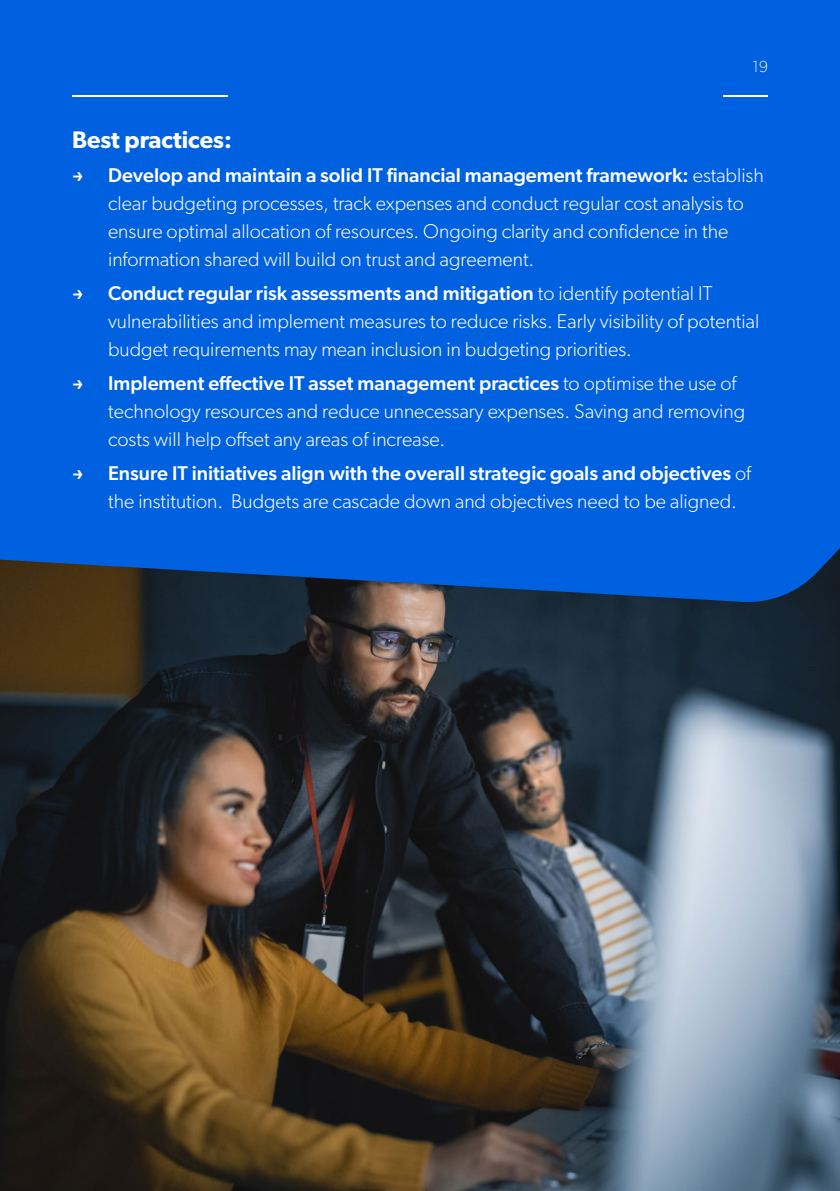
<style>
.page{position:relative;width:840px;height:1191px;background:#fff}
.page>*{position:absolute;margin:0;border:0;box-sizing:border-box;transform-origin:0 0}
.t1{font:600 24px "Gibson";color:#fff}
.t2{font:300 20px/28px "Gibson";color:#fff}
.t3{font:100 16px "Gibson";color:#fff}
.s1{font-family:"Montserrat";font-weight:600}
.s2{font-weight:500}
</style>
<div class="page">
<img style="left:0;top:603px;width:839px;height:588px">
<div style="left:0;top:0;width:839px;height:603px;background:#0061e0"></div>
<hr style="left:72px;top:95px;width:155px;height:1px;background:#fff">
<hr style="left:723px;top:95px;width:44px;height:1px;background:#fff">
<p class="t3" style="left:752px;top:56px;width:17px">19</p>
<p class="t1" style="left:72px;top:125px;width:161px">Best practices:</p>
<p class="t2" style="left:108px;top:160px;width:657px;text-indent:-36px"><span class="s1">→</span> <span class="s2">Develop and maintain a solid IT financial management framework:</span> establish clear budgeting processes, track expenses and conduct regular cost analysis to ensure optimal allocation of resources. Ongoing clarity and confidence in the information shared will build on trust and agreement.</p>
<p class="t2" style="left:108px;top:278px;width:652px;text-indent:-36px"><span class="s1">→</span> <span class="s2">Conduct regular risk assessments and mitigation</span> to identify potential IT vulnerabilities and implement measures to reduce risks. Early visibility of potential budget requirements may mean inclusion in budgeting priorities.</p>
<p class="t2" style="left:108px;top:368px;width:638px;text-indent:-36px"><span class="s1">→</span> <span class="s2">Implement effective IT asset management practices</span> to optimise the use of technology resources and reduce unnecessary expenses. Saving and removing costs will help offset any areas of increase.</p>
<p class="t2" style="left:108px;top:458px;width:644px;text-indent:-36px"><span class="s1">→</span> <span class="s2">Ensure IT initiatives align with the overall strategic goals and objectives</span> of the institution. Budgets are cascade down and objectives need to be aligned.</p>
</div>
